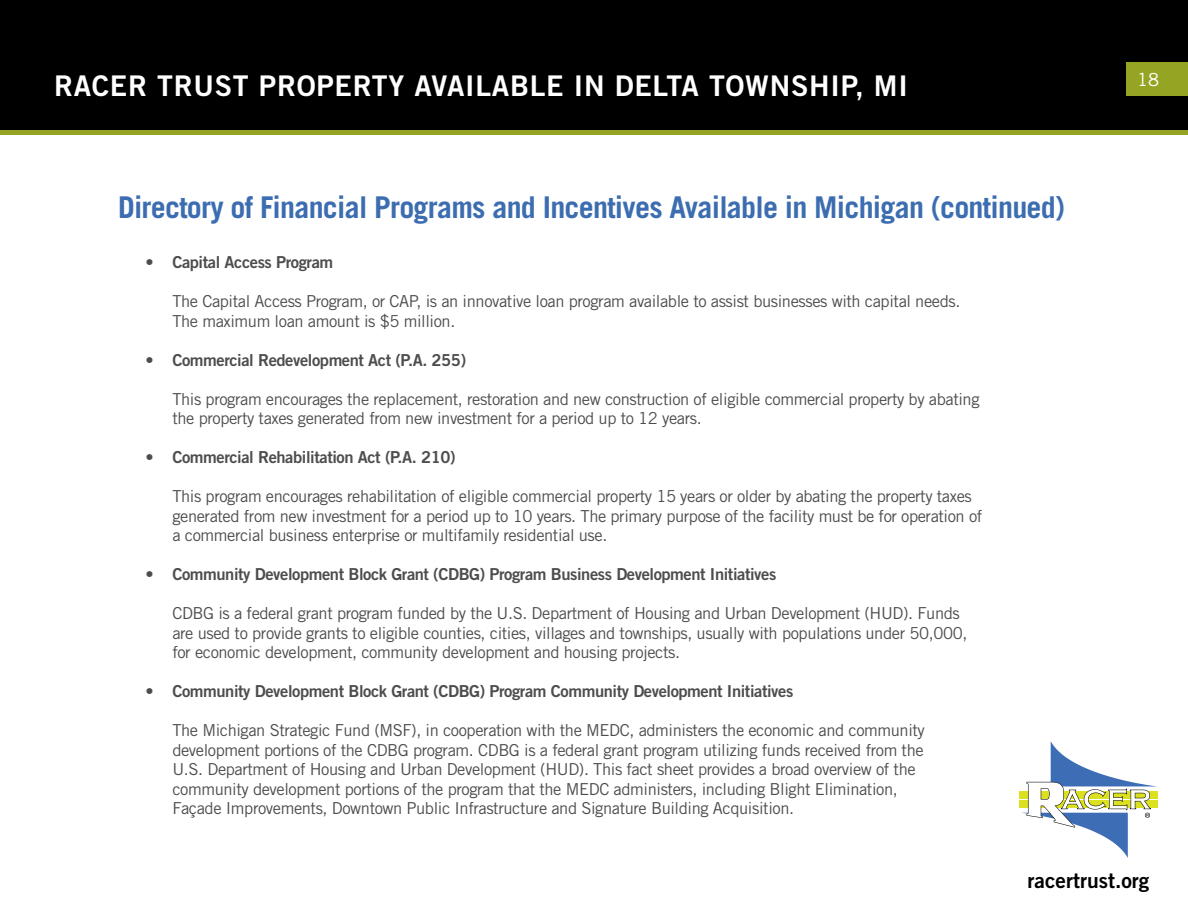
<style>
.page{position:relative;width:1188px;height:918px;background:#fff}
.page>*{position:absolute;margin:0;border:0;box-sizing:border-box;transform-origin:0 0}
.t1{font:700 30px "Trade Gothic LT Std";letter-spacing:-.025em;color:#3c6db1}
.t2{font:28.5px "Trade Gothic LT Std Bd 2";letter-spacing:.025em;color:#fff}
.t3{font:21px "Trade Gothic LT Std Bd 2";color:#000}
.t4{font:18px "Trade Gothic LT Std";color:#fff}
.t5{font:16.5px/19.5px "Trade Gothic LT Std";letter-spacing:-.025em;color:#4d4d4f}
.t6{font:16.5px "Trade Gothic LT Std Bd 2";letter-spacing:-.025em;color:#4d4d4f}
</style>
<div class="page">
<div style="left:1px;top:1px;width:1186px;height:131px;background:#000"></div>
<div style="left:0;top:0;width:1188px;height:133px;border:2px solid #000"></div>
<div style="left:1126px;top:62px;width:62px;height:34px;background:#96a424"></div>
<div style="left:0;top:130px;width:1188px;height:5px;background:#96a424"></div>
<div style="left:1019px;top:791px;width:139px;height:7px;background:#dbe120"></div>
<div style="left:1019px;top:801px;width:139px;height:7px;background:#dbe120"></div>
<svg style="left:1021px;top:741px;width:137px;height:117px"></svg>
<h2 class="t2" style="left:54px;top:68px;width:855px">RACER TRUST PROPERTY AVAILABLE IN DELTA TOWNSHIP, MI</h2>
<h1 class="t1" style="left:118px;top:189px;width:948px">Directory of Financial Programs and Incentives Available in Michigan (continued)</h1>
<p class="t6" style="left:145px;top:252px;width:189px">• Capital Access Program</p>
<p class="t5" style="left:172px;top:292px;width:790px">The Capital Access Program, or CAP, is an innovative loan program available to assist businesses with capital needs.<br>The maximum loan amount is $5 million.</p>
<p class="t6" style="left:145px;top:350px;width:322px">• Commercial Redevelopment Act (P.A. 255)</p>
<p class="t5" style="left:172px;top:389px;width:809px">This program encourages the replacement, restoration and new construction of eligible commercial property by abating the property taxes generated from new investment for a period up to 12 years.</p>
<p class="t6" style="left:145px;top:447px;width:312px">• Commercial Rehabilitation Act (P.A. 210)</p>
<p class="t5" style="left:172px;top:487px;width:812px">This program encourages rehabilitation of eligible commercial property 15 years or older by abating the property taxes generated from new investment for a period up to 10 years. The primary purpose of the facility must be for operation of a commercial business enterprise or multifamily residential use.</p>
<p class="t6" style="left:145px;top:564px;width:632px">• Community Development Block Grant (CDBG) Program Business Development Initiatives</p>
<p class="t5" style="left:172px;top:604px;width:797px">CDBG is a federal grant program funded by the U.S. Department of Housing and Urban Development (HUD). Funds are used to provide grants to eligible counties, cities, villages and townships, usually with populations under 50,000, for economic development, community development and housing projects.</p>
<p class="t6" style="left:145px;top:681px;width:649px">• Community Development Block Grant (CDBG) Program Community Development Initiatives</p>
<p class="t5" style="left:172px;top:721px;width:754px">The Michigan Strategic Fund (MSF), in cooperation with the MEDC, administers the economic and community development portions of the CDBG program. CDBG is a federal grant program utilizing funds received from the U.S. Department of Housing and Urban Development (HUD). This fact sheet provides a broad overview of the community development portions of the program that the MEDC administers, including Blight Elimination, Façade Improvements, Downtown Public Infrastructure and Signature Building Acquisition.</p>
<p class="t4" style="left:1137px;top:68px;width:23px">18</p>
<p class="t3" style="left:1028px;top:867px;width:123px">racertrust.org</p>
</div>
